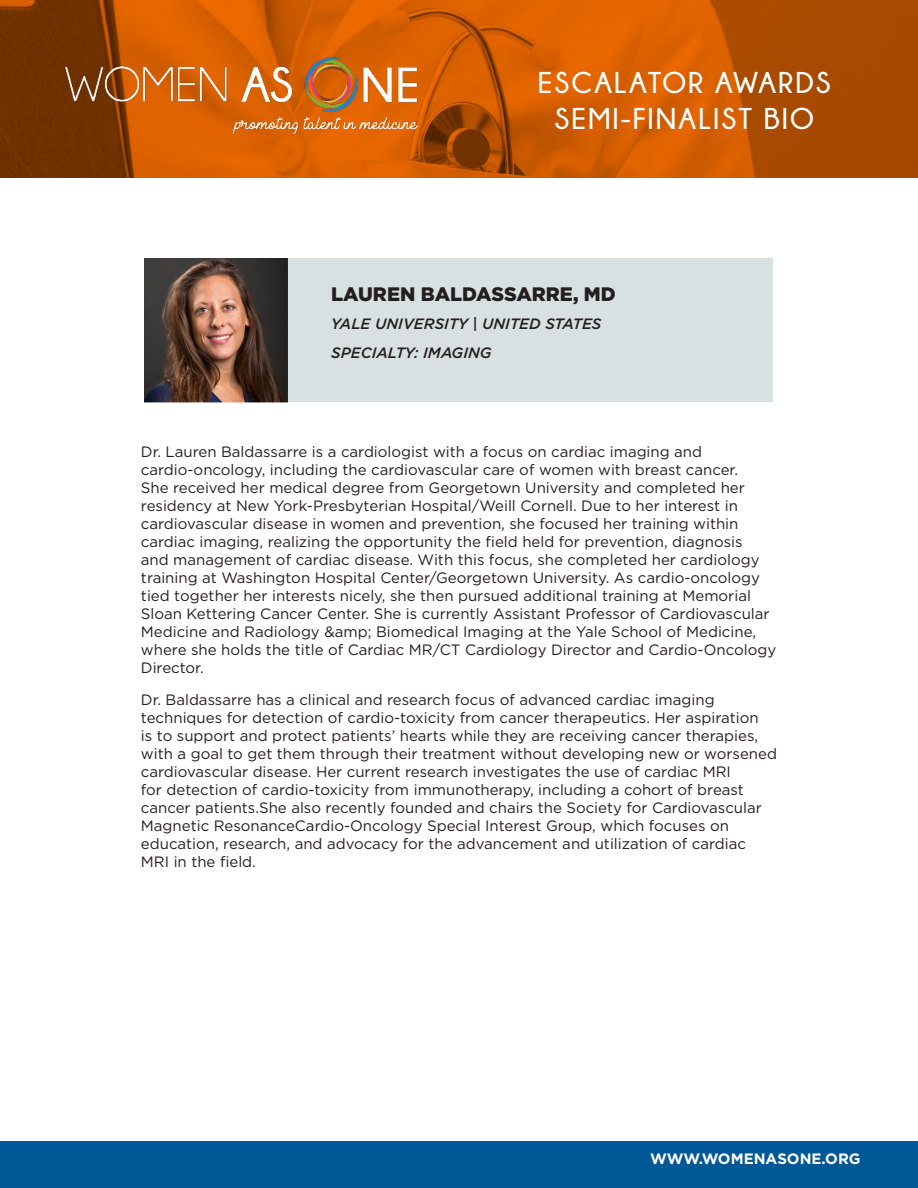
<style>
.page{position:relative;width:918px;height:1188px;background:#fff}
.page>*{position:absolute;margin:0;border:0;box-sizing:border-box;transform-origin:0 0}
.t1{font:700 30px/36px "Champagne&Limousines";letter-spacing:.07em;color:#fff;text-align:center}
.t2{font:900 19.5px "Gotham";color:#231f20}
.t3{font:15px/18px "Gotham";color:#231f20}
.t4{font:italic 500 15px/28.5px "Gotham";color:#231f20}
.t5{font:700 15px "Gotham";color:#fff}
</style>
<div class="page">
<div style="left:287px;top:259px;width:486px;height:143px;background:#d8e0e1"></div>
<img style="left:0;top:0;width:918px;height:177px">
<img style="left:66px;top:58px;width:352px;height:75px">
<div style="left:0;top:1142px;width:918px;height:46px;background:#015897"></div>
<img style="left:144px;top:259px;width:143px;height:143px">
<h1 class="t1" style="left:538px;top:64px;width:295px">ESCALATOR AWARDS<br>SEMI-FINALIST BIO</h1>
<h2 class="t2" style="left:331px;top:281px;width:286px">LAUREN BALDASSARRE, MD</h2>
<p class="t4" style="left:331px;top:310px;width:272px">YALE UNIVERSITY | UNITED STATES<br>SPECIALTY: IMAGING</p>
<p class="t3" style="left:141px;top:443px;width:637px">Dr. Lauren Baldassarre is a cardiologist with a focus on cardiac imaging and cardio-oncology, including the cardiovascular care of women with breast cancer.<br>She received her medical degree from Georgetown University and completed her residency at New York-Presbyterian Hospital/Weill Cornell. Due to her interest in cardiovascular disease in women and prevention, she focused her training within cardiac imaging, realizing the opportunity the field held for prevention, diagnosis<br>and management of cardiac disease. With this focus, she completed her cardiology training at Washington Hospital Center/Georgetown University. As cardio-oncology tied together her interests nicely, she then pursued additional training at Memorial Sloan Kettering Cancer Center. She is currently Assistant Professor of Cardiovascular Medicine and Radiology &amp;amp; Biomedical Imaging at the Yale School of Medicine, where she holds the title of Cardiac MR/CT Cardiology Director and Cardio-Oncology Director.</p>
<p class="t3" style="left:141px;top:690px;width:638px">Dr. Baldassarre has a clinical and research focus of advanced cardiac imaging techniques for detection of cardio-toxicity from cancer therapeutics. Her aspiration<br>is to support and protect patients’ hearts while they are receiving cancer therapies, with a goal to get them through their treatment without developing new or worsened cardiovascular disease. Her current research investigates the use of cardiac MRI<br>for detection of cardio-toxicity from immunotherapy, including a cohort of breast cancer patients.She also recently founded and chairs the Society for Cardiovascular Magnetic ResonanceCardio-Oncology Special Interest Group, which focuses on education, research, and advocacy for the advancement and utilization of cardiac MRI in the field.</p>
<p class="t5" style="left:650px;top:1149px;width:212px">WWW.WOMENASONE.ORG</p>
</div>
